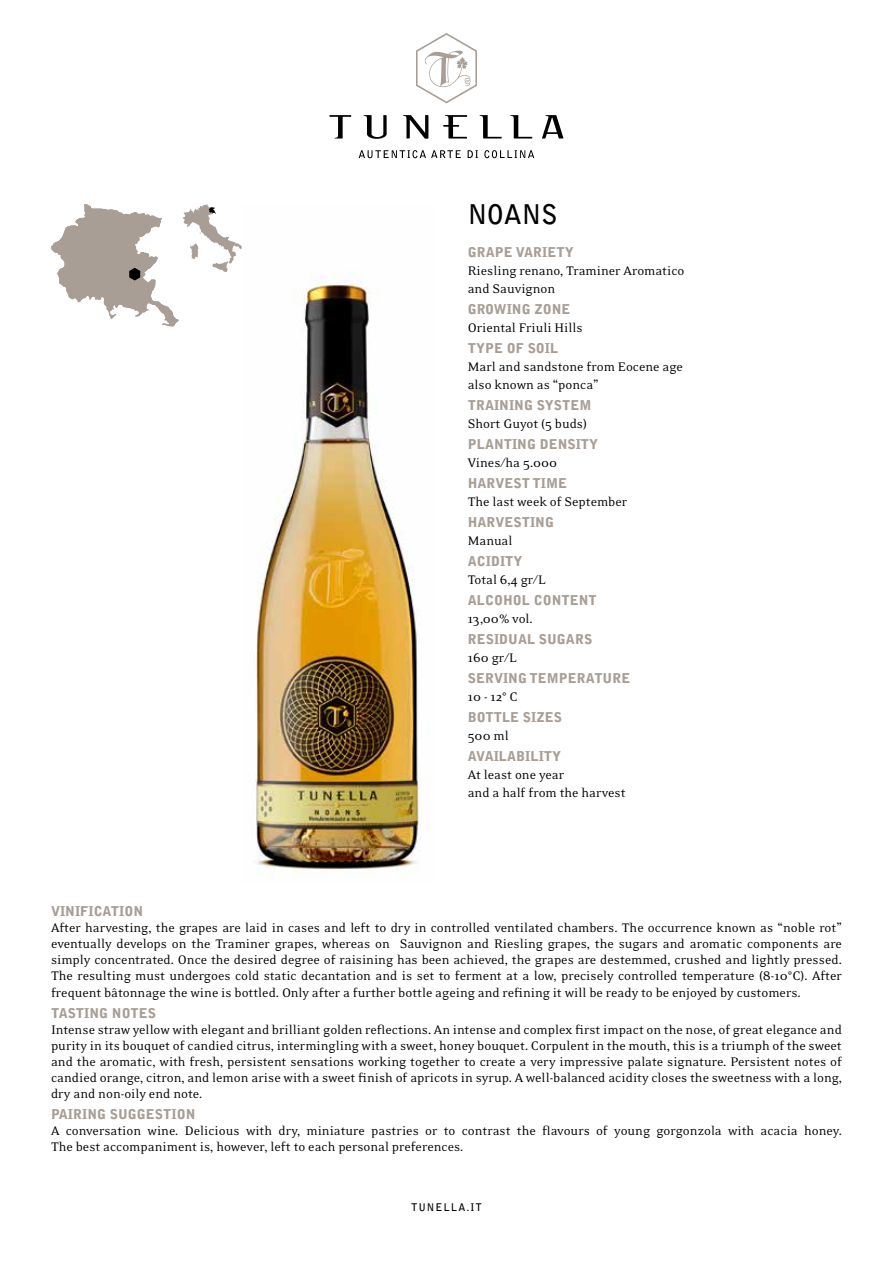
<style>
.page{position:relative;width:893px;height:1263px;background:#fff}
.page>*{position:absolute;margin:0;border:0;box-sizing:border-box;transform-origin:0 0}
.t1{font:700 27px "Bell Gothic Std";color:#000}
.t2{font:14.25px/16.2px "Eidetic Neo OT";color:#000}
.t3{font:900 13.5px "Bell Gothic Std";color:#a89e95}
.t4{font:700 10.5px "Bell Gothic Std";letter-spacing:.1em;color:#000}
</style>
<div class="page">
<img style="left:255px;top:271px;width:175px;height:606px">
<svg style="left:416px;top:33px;width:61px;height:70px"></svg>
<svg style="left:359px;top:150px;width:102px;height:8px"></svg>
<svg style="left:468px;top:150px;width:10px;height:8px"></svg>
<svg style="left:484px;top:150px;width:50px;height:8px"></svg>
<svg style="left:330px;top:115px;width:21px;height:23px"></svg>
<svg style="left:364px;top:115px;width:23px;height:24px"></svg>
<svg style="left:403px;top:115px;width:25px;height:24px"></svg>
<svg style="left:443px;top:115px;width:24px;height:24px"></svg>
<svg style="left:480px;top:115px;width:22px;height:24px"></svg>
<svg style="left:510px;top:115px;width:22px;height:24px"></svg>
<svg style="left:542px;top:115px;width:21px;height:24px"></svg>
<svg style="left:51px;top:204px;width:191px;height:122px"></svg>
<h1 class="t1" style="left:468px;top:198px;width:91px">NOANS</h1>
<p class="t3" style="left:468px;top:244px;width:107px">GRAPE VARIETY</p>
<p class="t2" style="left:468px;top:262px;width:218px;line-height:18px">Riesling renano, Traminer Aromatico and Sauvignon</p>
<p class="t3" style="left:468px;top:301px;width:104px">GROWING ZONE</p>
<p class="t2" style="left:468px;top:320px;width:116px">Oriental Friuli Hills</p>
<p class="t3" style="left:468px;top:340px;width:92px">TYPE OF SOIL</p>
<p class="t2" style="left:468px;top:358px;width:217px;line-height:18px">Marl and sandstone from Eocene age also known as “ponca”</p>
<p class="t3" style="left:468px;top:397px;width:125px">TRAINING SYSTEM</p>
<p class="t2" style="left:468px;top:416px;width:121px">Short Guyot (5 buds)</p>
<p class="t3" style="left:468px;top:436px;width:132px">PLANTING DENSITY</p>
<p class="t2" style="left:468px;top:455px;width:91px">Vines/ha 5.000</p>
<p class="t3" style="left:468px;top:475px;width:101px">HARVEST TIME</p>
<p class="t2" style="left:468px;top:494px;width:161px">The last week of September</p>
<p class="t3" style="left:468px;top:514px;width:88px">HARVESTING</p>
<p class="t2" style="left:468px;top:533px;width:46px">Manual</p>
<p class="t3" style="left:468px;top:553px;width:56px">ACIDITY</p>
<p class="t2" style="left:468px;top:572px;width:79px">Total 6,4 gr/L</p>
<p class="t3" style="left:468px;top:592px;width:130px">ALCOHOL CONTENT</p>
<p class="t2" style="left:468px;top:611px;width:67px">13,00% vol.</p>
<p class="t3" style="left:468px;top:631px;width:126px">RESIDUAL SUGARS</p>
<p class="t2" style="left:468px;top:650px;width:50px">160 gr/L</p>
<p class="t3" style="left:468px;top:670px;width:164px">SERVING TEMPERATURE</p>
<p class="t2" style="left:468px;top:689px;width:52px">10 - 12° C</p>
<p class="t3" style="left:468px;top:709px;width:96px">BOTTLE SIZES</p>
<p class="t2" style="left:468px;top:728px;width:42px">500 ml</p>
<p class="t3" style="left:468px;top:748px;width:95px">AVAILABILITY</p>
<p class="t2" style="left:468px;top:766px;width:159px;line-height:18px">At least one year<br>and a half from the harvest</p>
<p class="t3" style="left:51px;top:903px;width:94px">VINIFICATION</p>
<p class="t2" style="left:51px;top:920px;width:792px;text-align:justify">After harvesting, the grapes are laid in cases and left to dry in controlled ventilated chambers. The occurrence known as “noble rot” eventually develops on the Traminer grapes, whereas on Sauvignon and Riesling grapes, the sugars and aromatic components are simply concentrated. Once the desired degree of raisining has been achieved, the grapes are destemmed, crushed and lightly pressed.<br>The resulting must undergoes cold static decantation and is set to ferment at a low, precisely controlled temperature (8-10°C). After frequent bâtonnage the wine is bottled. Only after a further bottle ageing and refining it will be ready to be enjoyed by customers.</p>
<p class="t3" style="left:51px;top:1005px;width:106px">TASTING NOTES</p>
<p class="t2" style="left:51px;top:1021px;width:792px;text-align:justify">Intense straw yellow with elegant and brilliant golden reflections. An intense and complex first impact on the nose, of great elegance and purity in its bouquet of candied citrus, intermingling with a sweet, honey bouquet. Corpulent in the mouth, this is a triumph of the sweet and the aromatic, with fresh, persistent sensations working together to create a very impressive palate signature. Persistent notes of candied orange, citron, and lemon arise with a sweet finish of apricots in syrup. A well-balanced acidity closes the sweetness with a long, dry and non-oily end note.</p>
<p class="t3" style="left:51px;top:1106px;width:146px">PAIRING SUGGESTION</p>
<p class="t2" style="left:51px;top:1123px;width:792px">A conversation wine. Delicious with dry, miniature pastries or to contrast the flavours of young gorgonzola with acacia honey.<br>The best accompaniment is, however, left to each personal preferences.</p>
<p class="t4" style="left:411px;top:1201px;width:72px">TUNELLA.IT</p>
</div>
